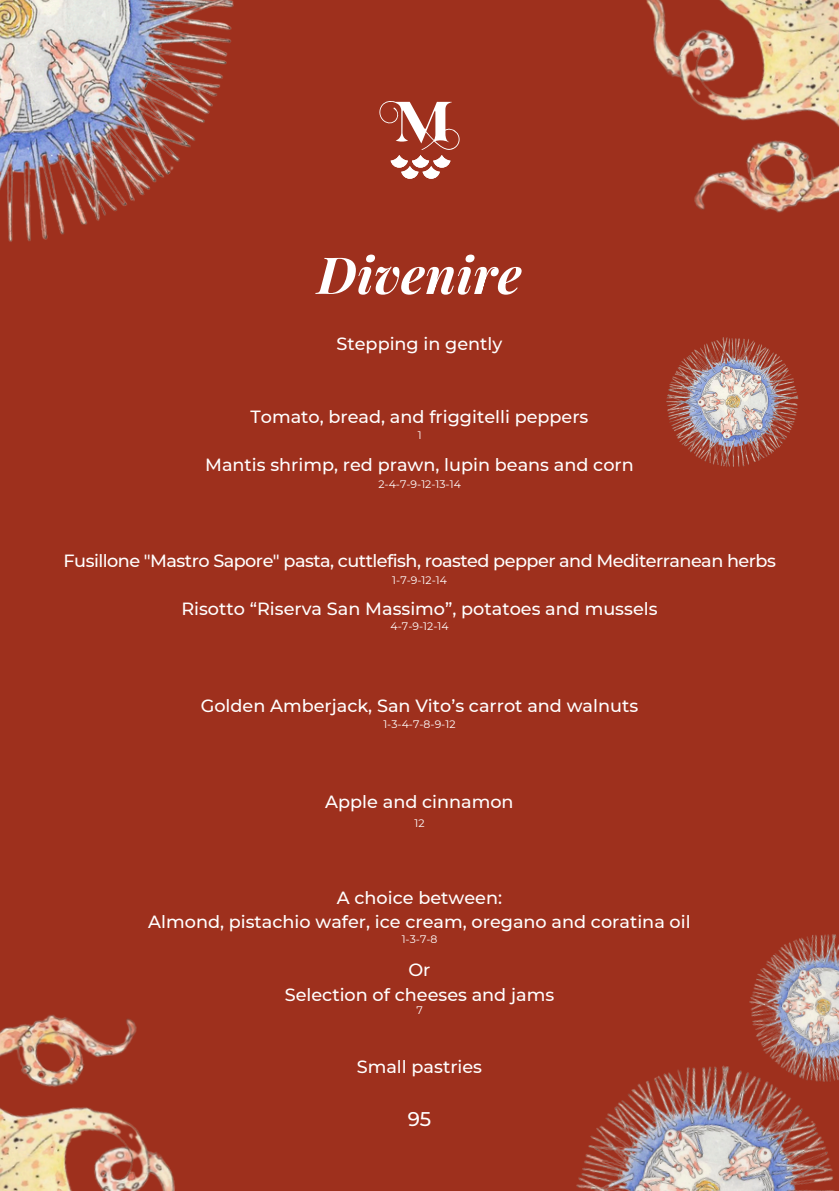
<style>
.page{position:relative;width:839px;height:1191px;background:#fff}
.page>*{position:absolute;margin:0;border:0;box-sizing:border-box;transform-origin:0 0}
.t1{font:italic 700 51px "Playfair Display";letter-spacing:.01em;color:#fff}
.t2{font:500 19.8px "Montserrat";color:#fff}
.t3{font:500 17.6px/24px "Montserrat";color:#fff;text-align:center}
.t4{font:500 17.6px "Montserrat";letter-spacing:-.03em;color:#fff}
.t5{font:10.8px "Montserrat";color:#fff}
</style>
<div class="page">
<div style="left:0;top:0;width:838px;height:1190px;background:#9e301d"></div>
<img style="left:0;top:0;width:234px;height:242px">
<img style="left:0;top:1015px;width:262px;height:176px">
<img style="left:666px;top:387px;width:133px;height:80px">
<img style="left:537px;top:1065px;width:301px;height:126px">
<img style="left:726px;top:934px;width:112px;height:168px">
<img style="left:646px;top:0;width:192px;height:387px">
<svg style="left:379px;top:101px;width:80px;height:49px"></svg>
<svg style="left:390px;top:155px;width:18px;height:13px"></svg>
<svg style="left:401px;top:166px;width:17px;height:13px"></svg>
<svg style="left:422px;top:166px;width:18px;height:13px"></svg>
<svg style="left:412px;top:155px;width:17px;height:13px"></svg>
<svg style="left:433px;top:155px;width:17px;height:13px"></svg>
<p class="t1" style="left:317px;top:239px;width:206px">Divenire</p>
<p class="t3" style="left:336px;top:332px;width:167px">Stepping in gently</p>
<h1 class="t3" style="left:250px;top:404px;width:339px">Tomato, bread, and friggitelli peppers</h1>
<p class="t3" style="left:205px;top:452px;width:430px">Mantis shrimp, red prawn, lupin beans and corn</p>
<h2 class="t5" style="left:417px;top:429px;width:5px">1</h2>
<h2 class="t5" style="left:378px;top:477px;width:84px">2-4-7-9-12-13-14</h2>
<h2 class="t4" style="left:64px;top:550px;width:713px">Fusillone "Mastro Sapore" pasta, cuttlefish, roasted pepper and Mediterranean herbs</h2>
<h2 class="t3" style="left:181px;top:597px;width:477px">Risotto “Riserva San Massimo”, potatoes and mussels</h2>
<p class="t5" style="left:392px;top:574px;width:56px">1-7-9-12-14</p>
<h2 class="t5" style="left:390px;top:619px;width:59px">4-7-9-12-14</h2>
<h2 class="t3" style="left:201px;top:693px;width:439px">Golden Amberjack, San Vito’s carrot and walnuts</h2>
<p class="t5" style="left:383px;top:717px;width:74px">1-3-4-7-8-9-12</p>
<h2 class="t3" style="left:325px;top:790px;width:190px">Apple and cinnamon</h2>
<p class="t5" style="left:414px;top:816px;width:12px">12</p>
<h2 class="t3" style="left:148px;top:886px;width:544px">A choice between:<br>Almond, pistachio wafer, ice cream, oregano and coratina oil</h2>
<h2 class="t3" style="left:285px;top:958px;width:271px">Or<br>Selection of cheeses and jams</h2>
<p class="t5" style="left:401px;top:933px;width:37px">1-3-7-8</p>
<p class="t5" style="left:416px;top:1004px;width:8px">7</p>
<h2 class="t3" style="left:357px;top:1055px;width:127px">Small pastries</h2>
<p class="t2" style="left:407px;top:1107px;width:25px">95</p>
</div>
